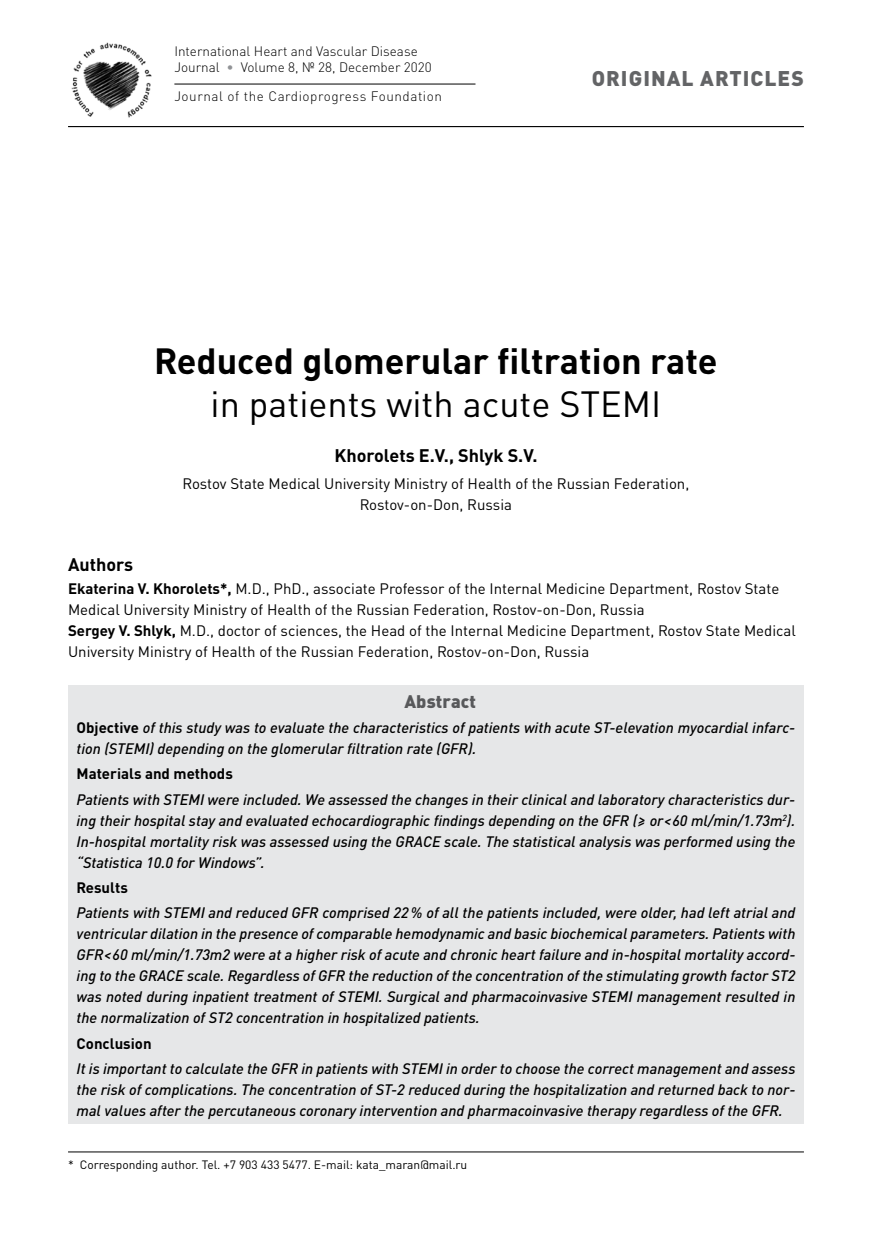
<style>
.page{position:relative;width:872px;height:1234px;background:#fff}
.page>*{position:absolute;margin:0;border:0;box-sizing:border-box;transform-origin:0 0}
.t1{font:700 36px "DIN Pro";color:#000}
.t2{font:36px "DIN Pro";color:#000}
.t3{font:900 21px "DIN Pro";letter-spacing:.05em;color:#636466}
.t4{font:700 18px "DIN Pro";color:#000}
.t5{font:900 18px "DIN Pro";color:#58595b}
.t6{font:italic 500 15px/21px "DIN Pro";color:#000;text-align:justify}
.t7{font:15px/21px "DIN Pro";color:#000;text-align:center}
.t8{font:700 15px "DIN Pro";color:#000}
.t9{font:300 13.5px/16.2px "DIN Pro";color:#000}
.t10{font:300 13.5px "DIN Pro";letter-spacing:.04em;color:#000}
.t11{font:12px "DIN Pro";color:#000}
.s1{color:#919396}
.s2{font-weight:700}
.s3{font-weight:700;font-style:normal}
</style>
<div class="page">
<hr style="left:68px;top:126px;width:736px;height:1px;background:#000">
<img style="left:71px;top:42px;width:81px;height:76px">
<hr style="left:174px;top:84px;width:301px;height:1px;background:#000">
<hr style="left:68px;top:1151px;width:736px;height:1px;background:#000">
<div style="left:68px;top:685px;width:736px;height:35px;background:#e6e7e8"></div>
<div style="left:68px;top:713px;width:736px;height:48px;background:#e6e7e8"></div>
<div style="left:68px;top:759px;width:736px;height:28px;background:#e6e7e8"></div>
<div style="left:68px;top:784px;width:736px;height:91px;background:#e6e7e8"></div>
<div style="left:68px;top:872px;width:736px;height:28px;background:#e6e7e8"></div>
<div style="left:68px;top:898px;width:736px;height:132px;background:#e6e7e8"></div>
<div style="left:68px;top:1028px;width:736px;height:28px;background:#e6e7e8"></div>
<div style="left:68px;top:1053px;width:736px;height:70px;background:#e6e7e8"></div>
<p class="t9" style="left:174px;top:42px;width:259px">International Heart and Vascular Disease<br>Journal <span class="s1">•</span> Volume 8, № 28, December 2020</p>
<p class="t10" style="left:174px;top:86px;width:269px">Journal of the Cardioprogress Foundation</p>
<h2 class="t3" style="left:591px;top:60px;width:214px">ORIGINAL ARTICLES</h2>
<h1 class="t1" style="left:154px;top:331px;width:565px">Reduced glomerular filtration rate</h1>
<h1 class="t2" style="left:211px;top:376px;width:452px">in patients with acute STEMI</h1>
<p class="t4" style="left:334px;top:440px;width:205px">Khorolets E.V., Shlyk S.V.</p>
<p class="t7" style="left:183px;top:471px;width:508px">Rostov State Medical University Ministry of Health of the Russian Federation,<br>Rostov-on-Don, Russia</p>
<p class="t4" style="left:68px;top:549px;width:67px">Authors</p>
<p class="t7" style="left:68px;top:576px;width:729px;text-align:left"><span class="s2">Ekaterina V. Khorolets*,</span> M.D., PhD., associate Professor of the Internal Medicine Department, Rostov State Medical University Ministry of Health of the Russian Federation, Rostov-on-Don, Russia<br><span class="s2">Sergey V. Shlyk,</span> M.D., doctor of sciences, the Head of the Internal Medicine Department, Rostov State Medical University Ministry of Health of the Russian Federation, Rostov-on-Don, Russia</p>
<p class="t5" style="left:404px;top:685px;width:73px">ABSTRACT</p>
<p class="t6" style="left:77px;top:715px;width:720px"><span class="s3">Objective</span> of this study was to evaluate the characteristics of patients with acute ST-elevation myocardial infarc&shy;tion (STEMI) depending on the glomerular filtration rate (GFR).</p>
<p class="t8" style="left:77px;top:761px;width:158px">Materials and methods</p>
<p class="t6" style="left:77px;top:787px;width:720px">Patients with STEMI were included. We assessed the changes in their clinical and laboratory characteristics dur&shy;ing their hospital stay and evaluated echocardiographic findings depending on the GFR (≥ or&lt;60 ml/min/1.73m<sup>2</sup>).<br>In-hospital mortality risk was assessed using the GRACE scale. The statistical analysis was performed using the “Statistica 10.0 for Windows”.</p>
<p class="t8" style="left:77px;top:874px;width:53px">Results</p>
<p class="t6" style="left:77px;top:900px;width:720px">Patients with STEMI and reduced GFR comprised 22% of all the patients included, were older, had left atrial and ventricular dilation in the presence of comparable hemodynamic and basic biochemical parameters. Patients with GFR&lt;60 ml/min/1.73m2 were at a higher risk of acute and chronic heart failure and in-hospital mortality accord&shy;ing to the GRACE scale. Regardless of GFR the reduction of the concentration of the stimulating growth factor ST2 was noted during inpatient treatment of STEMI. Surgical and pharmacoinvasive STEMI management resulted in the normalization of ST2 concentration in hospitalized patients.</p>
<p class="t8" style="left:77px;top:1030px;width:77px">Conclusion</p>
<p class="t6" style="left:77px;top:1056px;width:720px">It is important to calculate the GFR in patients with STEMI in order to choose the correct management and assess the risk of complications. The concentration of ST-2 reduced during the hospitalization and returned back to nor&shy;mal values after the percutaneous coronary intervention and pharmacoinvasive therapy regardless of the GFR.</p>
<p class="t11" style="left:68px;top:1155px;width:401px">* Corresponding author. Tel. +7 903 433 5477. E-mail: kata_maran@mail.ru</p>
</div>
